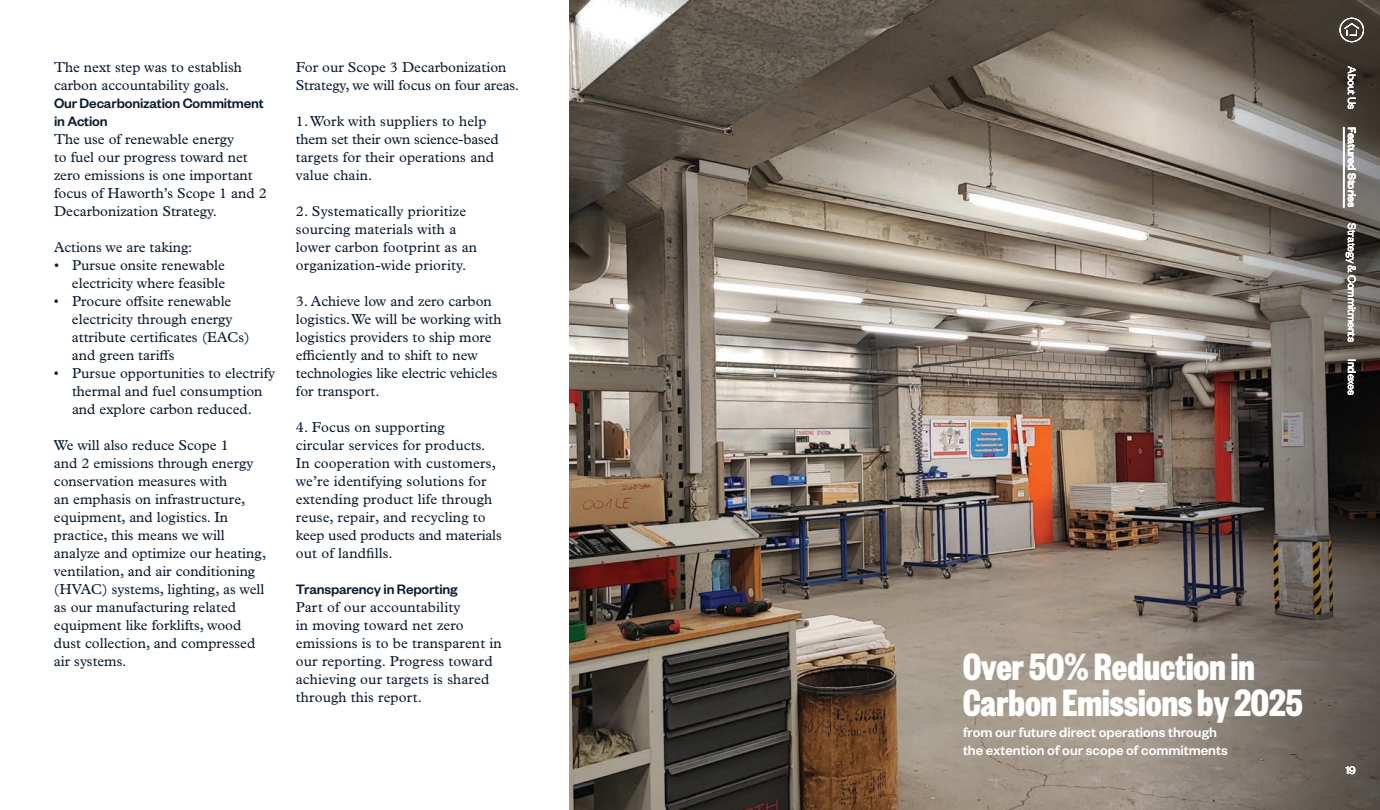
<style>
.page{position:relative;width:1380px;height:810px;background:#fff}
.page>*{position:absolute;margin:0;border:0;box-sizing:border-box;transform-origin:0 0}
.t1{font:42px/36px "Founders Grotesk Bold X Cnd";color:#fff}
.t2{font:500 15px/18px "Founders Grotesk";color:#fff}
.t3{font:500 15px/18px "Founders Grotesk";letter-spacing:-.01em;color:#081b31}
.t4{font:14.4px/18px "Plantin MT Pro";color:#081b31}
.t5{font:12px "Founders Grotesk";letter-spacing:-.01em;color:#fff}
.t6{font:500 12px "Founders Grotesk";letter-spacing:-.01em;color:#fff}
</style>
<div class="page">
<img style="left:569px;top:0;width:811px;height:810px">
<hr style="left:1343px;top:127px;width:1px;height:81px;background:#fff">
<svg style="left:1340px;top:18px;width:24px;height:24px"></svg>
<p class="t4" style="left:54px;top:58px;width:190px">The next step was to establish carbon accountability goals.</p>
<p class="t3" style="left:54px;top:93px;width:211px">Our Decarbonization Commitment in Action</p>
<p class="t4" style="left:54px;top:130px;width:214px">The use of renewable energy<br>to fuel our progress toward net zero emissions is one important focus of Haworth’s Scope 1 and 2<br>Decarbonization Strategy.</p>
<p class="t4" style="left:54px;top:238px;width:140px">Actions we are taking:</p>
<p class="t4" style="left:54px;top:256px;width:173px;text-align:right">• Pursue onsite renewable electricity where feasible</p>
<p class="t4" style="left:72px;top:292px;width:179px;text-indent:-18px">• Procure offsite renewable electricity through energy attribute certificates (EACs) and green tariffs</p>
<p class="t4" style="left:54px;top:364px;width:223px;text-align:center">• Pursue opportunities to electrify thermal and fuel consumption<br>and explore carbon reduced.</p>
<p class="t4" style="left:54px;top:436px;width:214px">We will also reduce Scope 1<br>and 2 emissions through energy conservation measures with<br>an emphasis on infrastructure, equipment, and logistics. In practice, this means we will analyze and optimize our heating, ventilation, and air conditioning (HVAC) systems, lighting, as well as our manufacturing related equipment like forklifts, wood dust collection, and compressed air systems.</p>
<p class="t4" style="left:296px;top:58px;width:225px">For our Scope 3 Decarbonization<br>Strategy, we will focus on four areas.</p>
<p class="t4" style="left:296px;top:112px;width:204px">1. Work with suppliers to help them set their own science-based targets for their operations and value chain.</p>
<p class="t4" style="left:296px;top:202px;width:183px">2. Systematically prioritize sourcing materials with a lower carbon footprint as an organization-wide priority.</p>
<p class="t4" style="left:296px;top:292px;width:207px">3. Achieve low and zero carbon logistics. We will be working with logistics providers to ship more efficiently and to shift to new technologies like electric vehicles for transport.</p>
<p class="t4" style="left:296px;top:418px;width:207px">4. Focus on supporting<br>circular services for products.<br>In cooperation with customers, we’re identifying solutions for extending product life through reuse, repair, and recycling to keep used products and materials out of landfills.</p>
<p class="t3" style="left:296px;top:579px;width:163px">Transparency in Reporting</p>
<p class="t4" style="left:296px;top:598px;width:207px">Part of our accountability<br>in moving toward net zero emissions is to be transparent in our reporting. Progress toward achieving our targets is shared through this report.</p>
<p class="t5" style="left:1359px;top:66px;width:45px;rotate:90deg">About Us</p>
<p class="t6" style="left:1360px;top:127px;width:82px;rotate:90deg">Featured Stories</p>
<p class="t5" style="left:1359px;top:223px;width:120px;rotate:90deg">Strategy &amp; Commitments</p>
<p class="t5" style="left:1359px;top:359px;width:38px;rotate:90deg">Indexes</p>
<h1 class="t1" style="left:963px;top:647px;width:341px">Over 50% Reduction in<br>Carbon Emissions by 2025</h1>
<p class="t2" style="left:963px;top:723px;width:266px">from our future direct operations through the extention of our scope of commitments</p>
<p class="t5" style="left:1346px;top:763px;width:12px">19</p>
</div>
